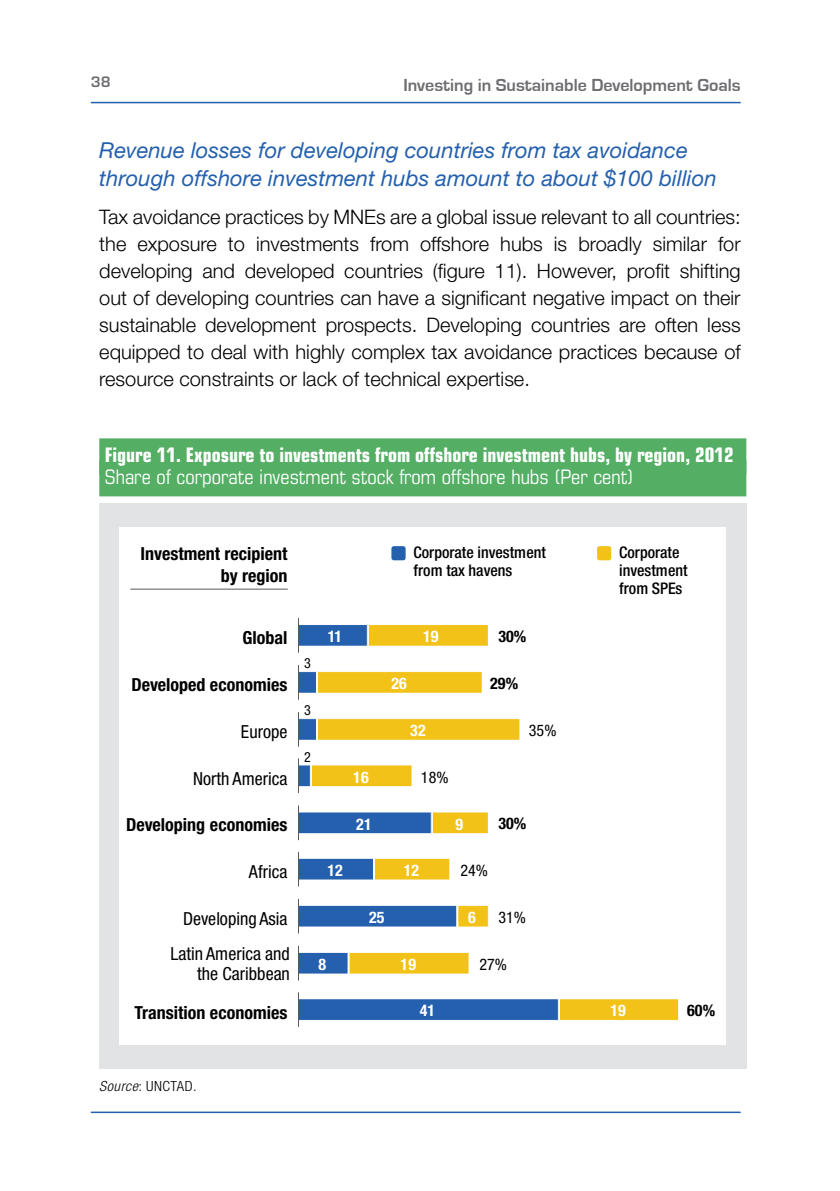
<style>
.page{position:relative;width:840px;height:1191px;background:#fff}
.page>*{position:absolute;margin:0;border:0;box-sizing:border-box;transform-origin:0 0}
.t1{font:italic 22px/28px "Helvetica Neue LT Std";color:#2460ad}
.t2{font:300 20px/27px "Helvetica Neue LT Std";color:#000;text-align:justify}
.t3{font:700 condensed 20px "Eurostile LT Std";color:#fff}
.t4{font:condensed 20px "Eurostile LT Std";color:#fff}
.t5{font:700 condensed 18px/22px "Helvetica Neue LT Std";color:#000;text-align:right}
.t6{font:condensed 18px/20px "Helvetica Neue LT Std";letter-spacing:.005em;color:#000;text-align:right}
.t7{font:700 18px "Eurostile";color:#6d6e71}
.t8{font:500 condensed 16px/18px "Helvetica Neue LT Std";color:#000}
.t9{font:700 condensed 16px "Helvetica Neue LT Std";letter-spacing:.005em;color:#fff}
.t10{font:condensed 16px "Helvetica Neue LT Std";letter-spacing:.005em;color:#000}
.t11{font:700 condensed 16px "Helvetica Neue LT Std";letter-spacing:.005em;color:#000}
.t12{font:300 condensed 14px "Helvetica Neue LT Std";letter-spacing:.035em;color:#000;scale:1.05 1}
.t13{font:condensed 14px "Helvetica Neue LT Std";color:#000}
.t14{font:600 14px "Eurostile LT Std";color:#6d6e71}
.s1{font-style:italic}
</style>
<div class="page">
<hr style="left:91px;top:102px;width:649px;height:1px;background:#2460ad">
<hr style="left:91px;top:1111px;width:649px;height:2px;background:#2460ad">
<div style="left:99px;top:438px;width:647px;height:36px;background:#54ae64"></div>
<div style="left:99px;top:460px;width:647px;height:36px;background:#54ae64"></div>
<div style="left:99px;top:503px;width:647px;height:566px;background:#e2e3e4"></div>
<div style="left:120px;top:528px;width:605px;height:517px;background:#fff"></div>
<svg style="left:299px;top:999px;width:379px;height:22px;background:#6d8686"></svg>
<svg style="left:299px;top:952px;width:170px;height:22px;background:#bbac51"></svg>
<svg style="left:299px;top:905px;width:189px;height:22px;background:#51799c"></svg>
<svg style="left:299px;top:858px;width:151px;height:22px;background:#94996e"></svg>
<svg style="left:299px;top:812px;width:189px;height:22px;background:#6b8589"></svg>
<svg style="left:299px;top:765px;width:113px;height:22px;background:#e0bd37"></svg>
<svg style="left:299px;top:718px;width:221px;height:22px;background:#e3be32"></svg>
<svg style="left:299px;top:671px;width:183px;height:22px;background:#e0bd34"></svg>
<svg style="left:299px;top:624px;width:189px;height:22px;background:#ada45a"></svg>
<div style="left:596px;top:546px;width:15px;height:14px;background:#f2c218;border-radius:3px"></div>
<div style="left:391px;top:546px;width:14px;height:14px;background:#2460ad;border-radius:3px"></div>
<hr style="left:298px;top:618px;width:1px;height:34px;background:#58595b">
<hr style="left:298px;top:665px;width:1px;height:34px;background:#58595b">
<hr style="left:298px;top:712px;width:1px;height:34px;background:#58595b">
<hr style="left:298px;top:758px;width:1px;height:35px;background:#58595b">
<hr style="left:298px;top:806px;width:1px;height:34px;background:#58595b">
<hr style="left:298px;top:852px;width:1px;height:34px;background:#58595b">
<hr style="left:298px;top:899px;width:1px;height:34px;background:#58595b">
<hr style="left:298px;top:946px;width:1px;height:34px;background:#58595b">
<hr style="left:298px;top:992px;width:1px;height:34px;background:#58595b">
<hr style="left:131px;top:588px;width:156px;height:1px;background:#58595b">
<p class="t14" style="left:91px;top:73px;width:21px">38</p>
<p class="t7" style="left:403px;top:76px;width:338px">Investing in Sustainable Development Goals</p>
<p class="t1" style="left:99px;top:135px;width:618px">Revenue losses for developing countries from tax avoidance through offshore investment hubs amount to about $100 billion</p>
<p class="t2" style="left:99px;top:203px;width:642px">Tax avoidance practices by MNEs are a global issue relevant to all countries: the exposure to investments from offshore hubs is broadly similar for developing and developed countries (figure 11). However, profit shifting out of developing countries can have a significant negative impact on their sustainable development prospects. Developing countries are often less equipped to deal with highly complex tax avoidance practices because of resource constraints or lack of technical expertise.</p>
<p class="t3" style="left:105px;top:442px;width:630px">Figure 11. Exposure to investments from offshore investment hubs, by region, 2012</p>
<p class="t4" style="left:105px;top:464px;width:529px">Share of corporate investment stock from offshore hubs (Per cent)</p>
<p class="t5" style="left:140px;top:542px;width:148px">Investment recipient by region</p>
<p class="t8" style="left:413px;top:543px;width:134px">Corporate investment from tax havens</p>
<p class="t8" style="left:619px;top:543px;width:70px">Corporate investment from SPEs</p>
<p class="t5" style="left:242px;top:627px;width:47px">Global</p>
<p class="t9" style="left:328px;top:627px;width:16px">11</p>
<p class="t9" style="left:423px;top:626px;width:17px">19</p>
<p class="t11" style="left:498px;top:626px;width:29px">30%</p>
<p class="t13" style="left:304px;top:654px;width:8px">3</p>
<p class="t5" style="left:131px;top:673px;width:157px">Developed economies</p>
<p class="t9" style="left:391px;top:674px;width:17px">26</p>
<p class="t11" style="left:490px;top:673px;width:29px">29%</p>
<p class="t13" style="left:304px;top:701px;width:8px">3</p>
<p class="t6" style="left:241px;top:721px;width:48px">Europe</p>
<p class="t9" style="left:410px;top:721px;width:17px">32</p>
<p class="t10" style="left:528px;top:721px;width:29px">35%</p>
<p class="t13" style="left:304px;top:749px;width:8px">2</p>
<p class="t6" style="left:193px;top:768px;width:96px">North America</p>
<p class="t9" style="left:353px;top:767px;width:17px">16</p>
<p class="t10" style="left:420px;top:767px;width:29px">18%</p>
<p class="t5" style="left:126px;top:814px;width:163px">Developing economies</p>
<p class="t9" style="left:356px;top:814px;width:17px">21</p>
<p class="t9" style="left:455px;top:814px;width:9px">9</p>
<p class="t11" style="left:498px;top:814px;width:29px">30%</p>
<p class="t6" style="left:249px;top:861px;width:40px">Africa</p>
<p class="t9" style="left:327px;top:860px;width:17px">12</p>
<p class="t9" style="left:403px;top:860px;width:17px">12</p>
<p class="t10" style="left:460px;top:861px;width:29px">24%</p>
<p class="t6" style="left:183px;top:908px;width:106px">Developing Asia</p>
<p class="t9" style="left:369px;top:907px;width:17px">25</p>
<p class="t9" style="left:468px;top:907px;width:9px">6</p>
<p class="t10" style="left:498px;top:908px;width:29px">31%</p>
<p class="t6" style="left:170px;top:943px;width:121px">Latin America and the Caribbean</p>
<p class="t9" style="left:318px;top:954px;width:9px">8</p>
<p class="t9" style="left:400px;top:954px;width:17px">19</p>
<p class="t10" style="left:479px;top:955px;width:29px">27%</p>
<p class="t5" style="left:134px;top:1001px;width:154px">Transition economies</p>
<p class="t9" style="left:419px;top:1001px;width:17px">41</p>
<p class="t9" style="left:610px;top:1001px;width:17px">19</p>
<p class="t11" style="left:686px;top:1000px;width:29px">60%</p>
<p class="t12" style="left:99px;top:1078px;width:94px"><span class="s1">Source</span>: UNCTAD.</p>
</div>
